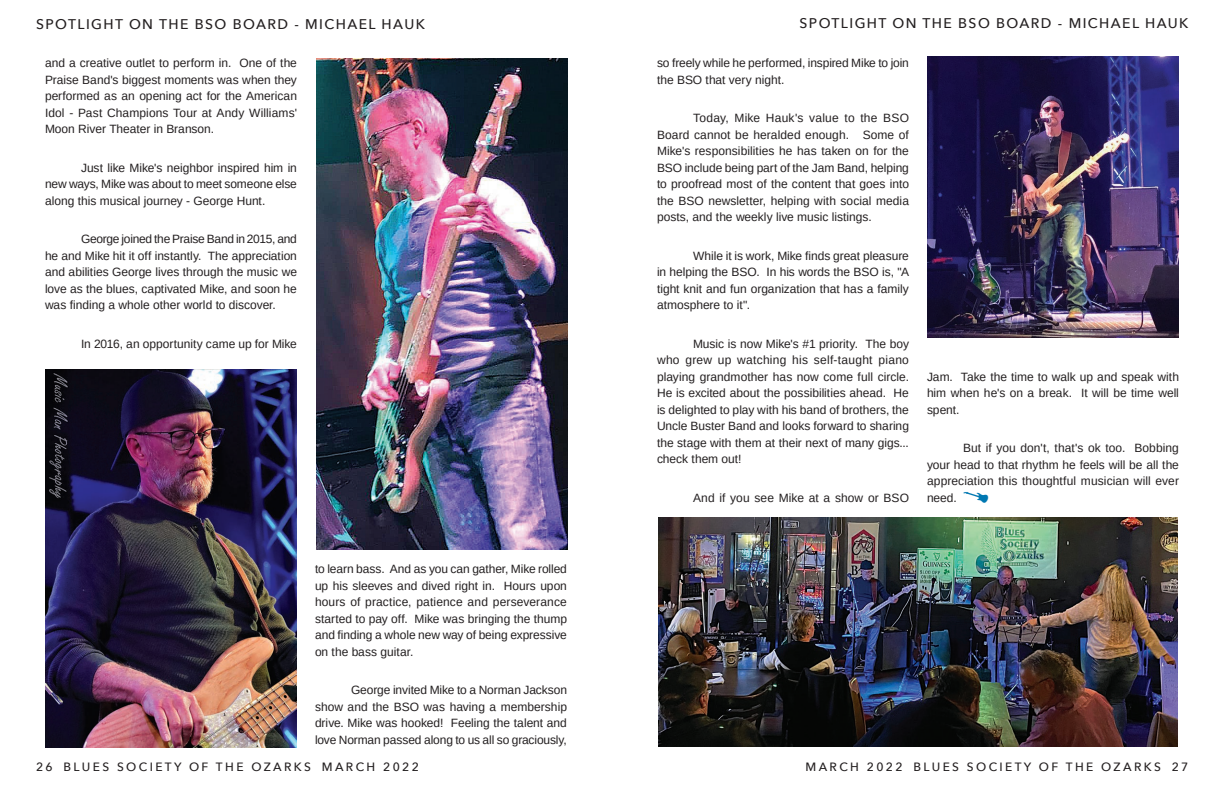
<style>
.page{position:relative;width:1224px;height:792px;background:#fff}
.page>*{position:absolute;margin:0;border:0;box-sizing:border-box;transform-origin:0 0}
.Header_master_page{font:500 14px "Avenir Next";letter-spacing:.1em;color:#231f20}
.Body{font:12px/16.5px "Arimo";color:#231f20;text-align:justify}
.t1{font:500 12px "Avenir Next";letter-spacing:.2em;color:#231f20}
.s1{font-family:"Rock Star 20";font-size:17px;color:#0078b2}
</style>
<div class="page">
<img style="left:658px;top:517px;width:520px;height:230px">
<img style="left:45px;top:369px;width:252px;height:378px">
<img style="left:317px;top:59px;width:250px;height:490px">
<img style="left:927px;top:56px;width:252px;height:282px">
<p class="Header_master_page" style="left:36px;top:12px;width:390px">SPOTLIGHT ON THE BSO BOARD - MICHAEL HAUK</p>
<p class="Body" style="left:45px;top:55px;width:254px">and a creative outlet to perform in. One of the Praise Band's biggest moments was when they performed as an opening act for the American Idol - Past Champions Tour at Andy Williams' Moon River Theater in Branson.</p>
<p class="Body" style="left:45px;top:159px;width:253px;text-indent:36px">Just like Mike's neighbor inspired him in new ways, Mike was about to meet someone else along this musical journey - George Hunt.</p>
<p class="Body" style="left:45px;top:231px;width:254px;text-indent:36px">George joined the Praise Band in 2015, and he and Mike hit it off instantly. The appreciation and abilities George lives through the music we love as the blues, captivated Mike, and soon he was finding a whole other world to discover.</p>
<p class="Body" style="left:81px;top:335px;width:217px">In 2016, an opportunity came up for Mike</p>
<p class="Body" style="left:315px;top:561px;width:254px">to learn bass. And as you can gather, Mike rolled up his sleeves and dived right in. Hours upon hours of practice, patience and perseverance started to pay off. Mike was bringing the thump and finding a whole new way of being expressive on the bass guitar.</p>
<p class="Body" style="left:315px;top:682px;width:254px;text-indent:36px">George invited Mike to a Norman Jackson show and the BSO was having a membership drive. Mike was hooked! Feeling the talent and love Norman passed along to us all so graciously,</p>
<p class="Header_master_page" style="left:800px;top:11px;width:390px">SPOTLIGHT ON THE BSO BOARD - MICHAEL HAUK</p>
<p class="Body" style="left:657px;top:55px;width:253px">so freely while he performed, inspired Mike to join the BSO that very night.</p>
<p class="Body" style="left:657px;top:110px;width:254px;text-indent:36px">Today, Mike Hauk's value to the BSO Board cannot be heralded enough. Some of Mike's responsibilities he has taken on for the BSO include being part of the Jam Band, helping to proofread most of the content that goes into the BSO newsletter, helping with social media posts, and the weekly live music listings.</p>
<p class="Body" style="left:657px;top:247px;width:254px;text-indent:36px">While it is work, Mike finds great pleasure in helping the BSO. In his words the BSO is, "A tight knit and fun organization that has a family atmosphere to it".</p>
<p class="Body" style="left:657px;top:335px;width:254px;text-indent:36px">Music is now Mike's #1 priority. The boy who grew up watching his self-taught piano playing grandmother has now come full circle.<br>He is excited about the possibilities ahead. He is delighted to play with his band of brothers, the Uncle Buster Band and looks forward to sharing the stage with them at their next of many gigs... check them out!</p>
<p class="Body" style="left:693px;top:489px;width:218px">And if you see Mike at a show or BSO</p>
<p class="Body" style="left:927px;top:368px;width:254px">Jam. Take the time to walk up and speak with him when he's on a break. It will be time well spent.</p>
<p class="Body" style="left:927px;top:440px;width:254px;text-indent:36px">But if you don't, that's ok too. Bobbing your head to that rhythm he feels will be all the appreciation this thoughtful musician will ever need. <span class="s1">z</span></p>
<p class="t1" style="left:36px;top:756px;width:384px">26 BLUES SOCIETY OF THE OZARKS MARCH 2022</p>
<p class="t1" style="left:805px;top:756px;width:384px">MARCH 2022 BLUES SOCIETY OF THE OZARKS 27</p>
</div>
